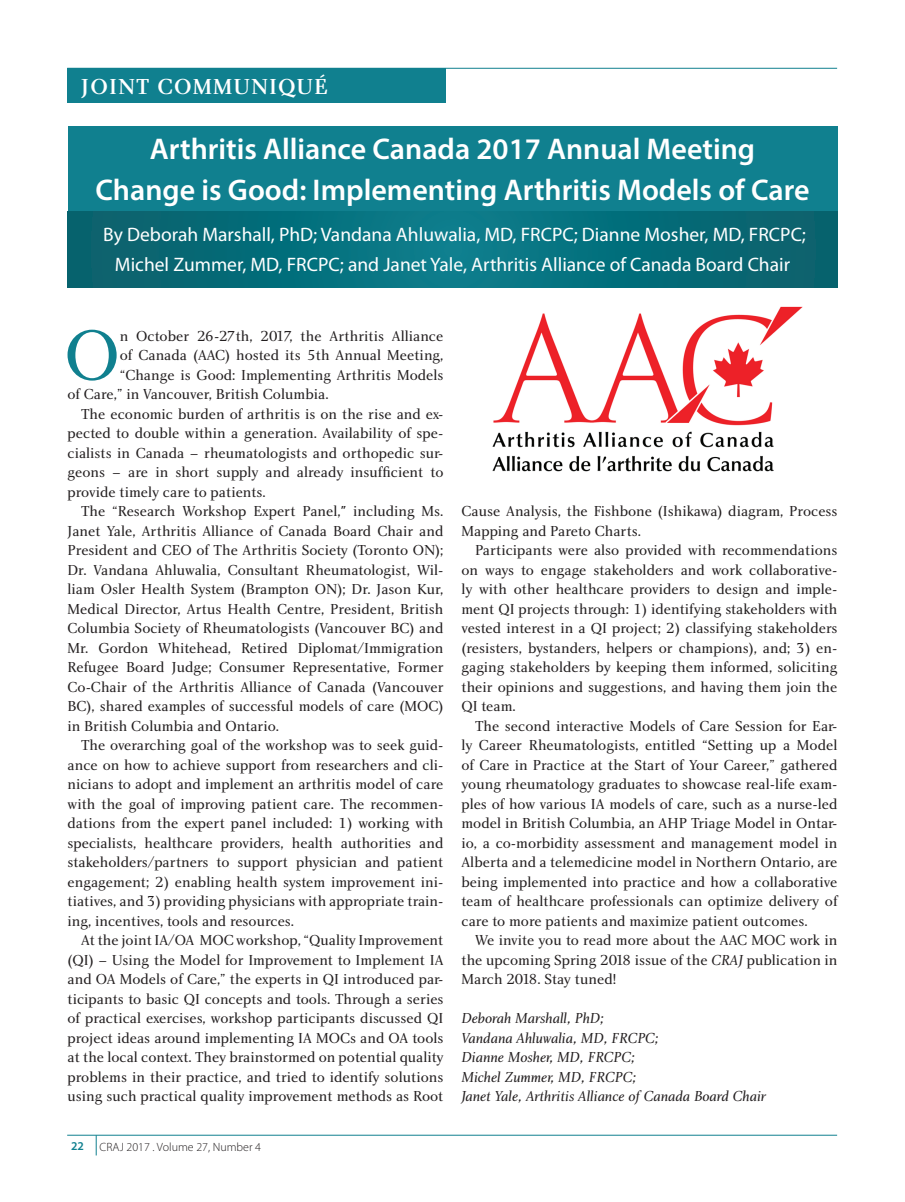
<style>
.page{position:relative;width:905px;height:1202px;background:#fff}
.page>*{position:absolute;margin:0;border:0;box-sizing:border-box;transform-origin:0 0}
.t1{font:73.5px "Charlotte Book Plain";color:#10808f}
.t2{font:600 30px/40.8px "Myriad Pro";color:#fff;text-align:center}
.t3{font:22.5px "Charlotte Medium Plain";letter-spacing:.05em;color:#fff}
.t4{font:19.5px/30px "Myriad Pro";color:#fff;text-align:center}
.t5{font:15px/19.5px "Charlotte Book Plain";color:#231f20;text-align:justify}
.t6{font:15px/19.5px "Charlotte Book Italic Plain";color:#231f20}
.t7{font:300 12px "Myriad Pro";color:#231f20}
.t8{font:600 12px "Myriad Pro";color:#10808f}
.s1{font-family:"Charlotte Book Italic Plain"}
</style>
<div class="page">
<hr style="left:67px;top:68px;width:770px;height:1px;background:#10808f">
<div style="left:67px;top:68px;width:379px;height:35px;background:#10808f"></div>
<hr style="left:67px;top:1134px;width:770px;height:1px;background:#10808f">
<svg style="left:96px;top:1135px;width:1px;height:20px"></svg>
<img style="left:492px;top:306px;width:311px;height:166px">
<svg style="left:68px;top:211px;width:769px;height:76px;background:#076d7a"></svg>
<div style="left:68px;top:126px;width:769px;height:85px;background:#10808f"></div>
<h3 class="t3" style="left:81px;top:73px;width:248px">JOINT COMMUNIQUÉ</h3>
<h2 class="t2" style="left:95px;top:128px;width:715px">Arthritis Alliance Canada 2017 Annual Meeting<br>Change is Good: Implementing Arthritis Models of Care</h2>
<h3 class="t4" style="left:103px;top:219px;width:704px">By Deborah Marshall, PhD; Vandana Ahluwalia, MD, FRCPC; Dianne Mosher, MD, FRCPC;<br>Michel Zummer, MD, FRCPC; and Janet Yale, Arthritis Alliance of Canada Board Chair</h3>
<h1 class="t1" style="left:64px;top:311px;width:57px">O</h1>
<p class="t5" style="left:120px;top:326px;width:325px">n October 26-27th, 2017, the Arthritis Alliance</p>
<p class="t5" style="left:120px;top:345px;width:325px">of Canada (AAC) hosted its 5th Annual Meeting,</p>
<p class="t5" style="left:120px;top:365px;width:325px">“Change is Good: Implementing Arthritis Models</p>
<p class="t5" style="left:68px;top:384px;width:262px">of Care,” in Vancouver, British Columbia.</p>
<p class="t5" style="left:81px;top:404px;width:364px">The economic burden of arthritis is on the rise and ex-</p>
<p class="t5" style="left:68px;top:423px;width:377px">pected to double within a generation. Availability of spe-</p>
<p class="t5" style="left:68px;top:443px;width:377px">cialists in Canada – rheumatologists and orthopedic sur-</p>
<p class="t5" style="left:68px;top:462px;width:377px">geons – are in short supply and already insufficient to</p>
<p class="t5" style="left:68px;top:482px;width:200px">provide timely care to patients.</p>
<p class="t5" style="left:81px;top:501px;width:364px">The “Research Workshop Expert Panel," including Ms.</p>
<p class="t5" style="left:68px;top:521px;width:377px">Janet Yale, Arthritis Alliance of Canada Board Chair and</p>
<p class="t5" style="left:68px;top:540px;width:377px">President and CEO of The Arthritis Society (Toronto ON);</p>
<p class="t5" style="left:68px;top:560px;width:377px">Dr. Vandana Ahluwalia, Consultant Rheumatologist, Wil-</p>
<p class="t5" style="left:68px;top:579px;width:377px">liam Osler Health System (Brampton ON); Dr. Jason Kur,</p>
<p class="t5" style="left:68px;top:599px;width:377px">Medical Director, Artus Health Centre, President, British</p>
<p class="t5" style="left:68px;top:618px;width:377px">Columbia Society of Rheumatologists (Vancouver BC) and</p>
<p class="t5" style="left:68px;top:638px;width:377px">Mr. Gordon Whitehead, Retired Diplomat/Immigration</p>
<p class="t5" style="left:68px;top:657px;width:377px">Refugee Board Judge; Consumer Representative, Former</p>
<p class="t5" style="left:68px;top:677px;width:377px">Co-Chair of the Arthritis Alliance of Canada (Vancouver</p>
<p class="t5" style="left:68px;top:696px;width:377px">BC), shared examples of successful models of care (MOC)</p>
<p class="t5" style="left:68px;top:716px;width:213px">in British Columbia and Ontario.</p>
<p class="t5" style="left:81px;top:735px;width:364px">The overarching goal of the workshop was to seek guid-</p>
<p class="t5" style="left:68px;top:755px;width:377px">ance on how to achieve support from researchers and cli-</p>
<p class="t5" style="left:68px;top:774px;width:377px">nicians to adopt and implement an arthritis model of care</p>
<p class="t5" style="left:68px;top:794px;width:377px">with the goal of improving patient care. The recommen-</p>
<p class="t5" style="left:68px;top:813px;width:377px">dations from the expert panel included: 1) working with</p>
<p class="t5" style="left:68px;top:833px;width:377px">specialists, healthcare providers, health authorities and</p>
<p class="t5" style="left:68px;top:852px;width:377px">stakeholders/partners to support physician and patient</p>
<p class="t5" style="left:68px;top:872px;width:377px">engagement; 2) enabling health system improvement ini-</p>
<p class="t5" style="left:68px;top:891px;width:377px">tiatives, and 3) providing physicians with appropriate train-</p>
<p class="t5" style="left:68px;top:911px;width:228px">ing, incentives, tools and resources.</p>
<p class="t5" style="left:81px;top:930px;width:364px">At the joint IA/OA MOC workshop, “Quality Improvement</p>
<p class="t5" style="left:68px;top:950px;width:377px">(QI) – Using the Model for Improvement to Implement IA</p>
<p class="t5" style="left:68px;top:969px;width:377px">and OA Models of Care,” the experts in QI introduced par-</p>
<p class="t5" style="left:68px;top:989px;width:377px">ticipants to basic QI concepts and tools. Through a series</p>
<p class="t5" style="left:68px;top:1008px;width:377px">of practical exercises, workshop participants discussed QI</p>
<p class="t5" style="left:68px;top:1028px;width:377px">project ideas around implementing IA MOCs and OA tools</p>
<p class="t5" style="left:68px;top:1047px;width:377px">at the local context. They brainstormed on potential quality</p>
<p class="t5" style="left:68px;top:1067px;width:377px">problems in their practice, and tried to identify solutions</p>
<p class="t5" style="left:68px;top:1086px;width:377px">using such practical quality improvement methods as Root</p>
<p class="t8" style="left:71px;top:1138px;width:14px">22</p>
<p class="t7" style="left:100px;top:1140px;width:163px">CRAJ 2017 . Volume 27, Number 4</p>
<p class="t5" style="left:461px;top:501px;width:377px">Cause Analysis, the Fishbone (Ishikawa) diagram, Process<br>Mapping and Pareto Charts.</p>
<p class="t5" style="left:461px;top:540px;width:377px;text-indent:14px">Participants were also provided with recommendations on ways to engage stakeholders and work collaborative&shy;ly with other healthcare providers to design and imple&shy;ment QI projects through: 1) identifying stakeholders with vested interest in a QI project; 2) classifying stakeholders (resisters, bystanders, helpers or champions), and; 3) en&shy;gaging stakeholders by keeping them informed, soliciting their opinions and suggestions, and having them join the QI team.</p>
<p class="t5" style="left:461px;top:716px;width:377px;text-indent:14px">The second interactive Models of Care Session for Ear&shy;ly Career Rheumatologists, entitled “Setting up a Model of Care in Practice at the Start of Your Career,” gathered young rheumatology graduates to showcase real-life exam&shy;ples of how various IA models of care, such as a nurse-led model in British Columbia, an AHP Triage Model in Ontar&shy;io, a co-morbidity assessment and management model in Alberta and a telemedicine model in Northern Ontario, are being implemented into practice and how a collaborative team of healthcare professionals can optimize delivery of care to more patients and maximize patient outcomes.</p>
<p class="t5" style="left:461px;top:930px;width:377px;text-indent:14px">We invite you to read more about the AAC MOC work in the upcoming Spring 2018 issue of the <span class="s1">CRAJ</span> publication in March 2018. Stay tuned!</p>
<p class="t6" style="left:461px;top:1008px;width:306px">Deborah Marshall, PhD;<br>Vandana Ahluwalia, MD, FRCPC;<br>Dianne Mosher, MD, FRCPC;<br>Michel Zummer, MD, FRCPC;<br>Janet Yale, Arthritis Alliance of Canada Board Chair</p>
</div>
